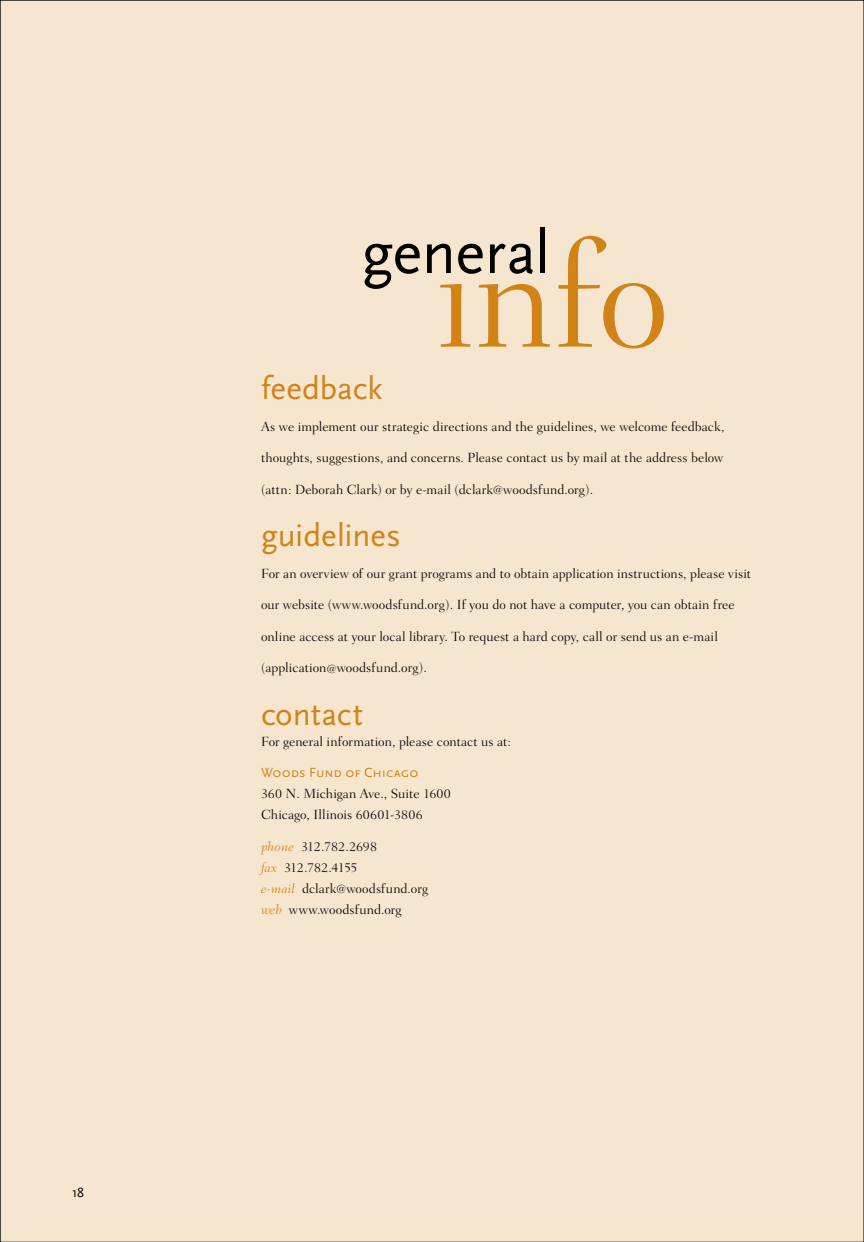
<style>
.page{position:relative;width:864px;height:1242px;background:#f6e6d0}
.page>*{position:absolute;margin:0;border:0;box-sizing:border-box;transform-origin:0 0}
.t1{font:300 150px "Fairfield LH";color:#d18316}
.t2{font:63px "Scala Sans";color:#000}
.t3{font:33px "Scala Sans";letter-spacing:.005em;color:#d18316}
.t4{font:13.8px "Scala Sans Caps";letter-spacing:-.005em;color:#d18316}
.t5{font:13.8px "Scala Sans";color:#000}
.t6{font:300 13.5px/21px "Fairfield LH";color:#000}
.s1{font-size:11.25px}
.s2{font-style:italic;color:#d18316}
</style>
<div class="page">
<svg style="left:863px;top:0;width:1px;height:1242px"></svg>
<p class="t5" style="left:72px;top:1185px;width:14px">18</p>
<h2 class="t2" style="left:362px;top:218px;width:190px">general</h2>
<h1 class="t1" style="left:436px;top:212px;width:235px">info</h1>
<h3 class="t3" style="left:261px;top:370px;width:123px">feedback</h3>
<p class="t6" style="left:261px;top:416px;width:465px">As we implement our strategic directions and the guidelines, we welcome feedback,</p>
<p class="t6" style="left:261px;top:447px;width:464px">thoughts, suggestions, and concerns. Please contact us by mail at the address below</p>
<p class="t6" style="left:261px;top:479px;width:334px">(attn: Deborah Clark) or by e-mail (dclark<span class="s1">@</span>woodsfund.org).</p>
<h3 class="t3" style="left:261px;top:517px;width:141px">guidelines</h3>
<p class="t6" style="left:261px;top:563px;width:491px">For an overview of our grant programs and to obtain application instructions, please visit</p>
<p class="t6" style="left:261px;top:594px;width:475px">our website (www.woodsfund.org). If you do not have a computer, you can obtain free</p>
<p class="t6" style="left:261px;top:626px;width:458px">online access at your local library. To request a hard copy, call or send us an e-mail</p>
<p class="t6" style="left:261px;top:657px;width:167px">(application<span class="s1">@</span>woodsfund.org).</p>
<h3 class="t3" style="left:261px;top:696px;width:103px">contact</h3>
<p class="t6" style="left:261px;top:731px;width:252px">For general information, please contact us at:</p>
<p class="t4" style="left:261px;top:765px;width:159px">Woods Fund of Chicago</p>
<p class="t6" style="left:261px;top:783px;width:191px">360 N. Michigan Ave., Suite 1600<br>Chicago, Illinois 60601-3806</p>
<p class="t6" style="left:261px;top:836px;width:169px"><span class="s2">phone</span> 312.782.2698<br><span class="s2">fax</span> 312.782.4155<br><span class="s2">e-mail</span> dclark<span class="s1">@</span>woodsfund.org <span class="s2">web</span> www.woodsfund.org</p>
</div>
